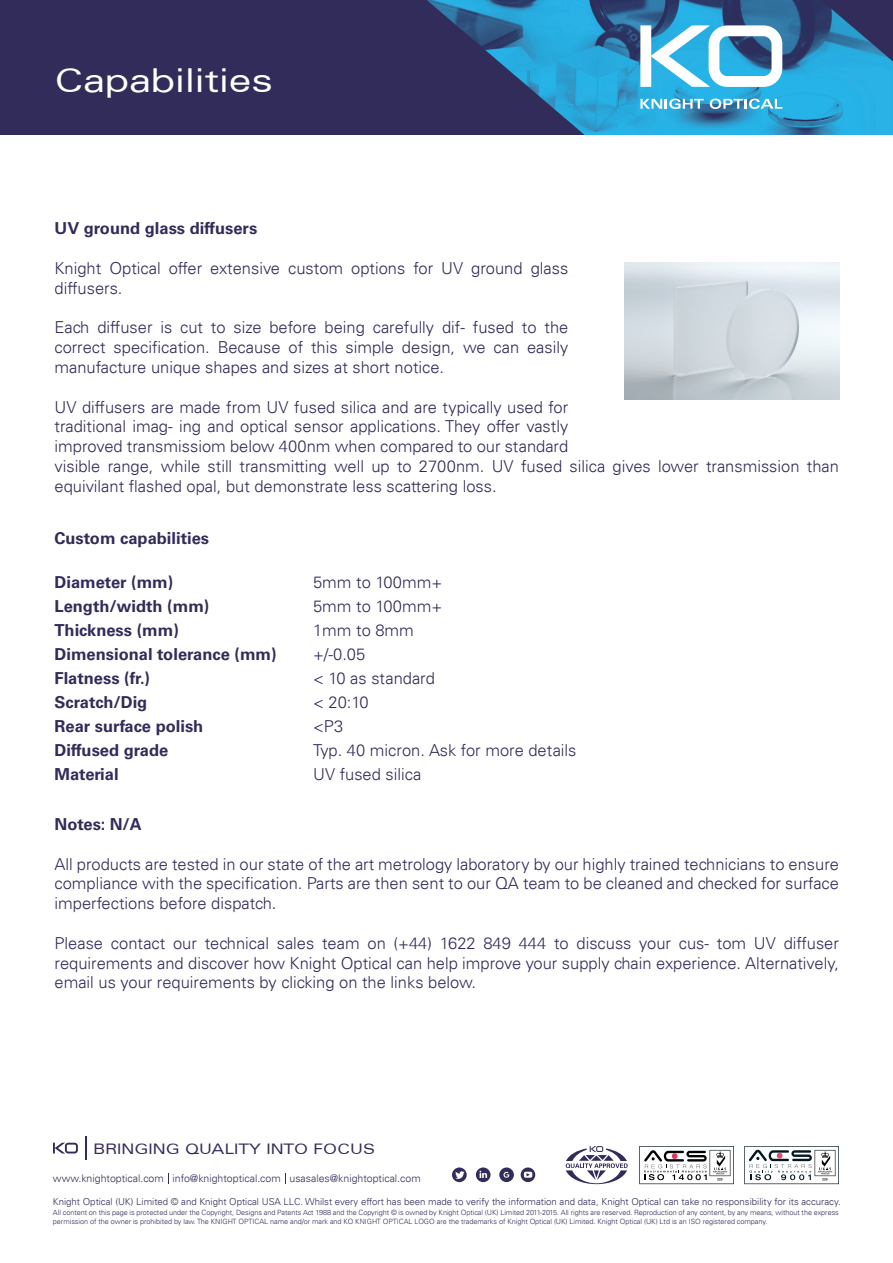
<style>
.page{position:relative;width:893px;height:1263px;background:#fff}
.page>*{position:absolute;margin:0;border:0;box-sizing:border-box;transform-origin:0 0}
.t1{font:expanded 33px "Univers";color:#fff}
.t2{font:300 16.5px/19.8px "Univers";color:#312c59}
.t3{font:700 16.5px/24px "Univers LT Std";color:#312c59}
.t4{font:expanded 14.55px "Univers";color:#312c59}
.t5{font:300 10.5px "Univers";color:#312c59}
.t6{font:300 9.6px "Univers";color:#312c59}
.t7{font:300 7.2px/8.7px "Univers";letter-spacing:-.005em;color:#312c59}
</style>
<div class="page">
<div style="left:0;top:0;width:893px;height:134px;background:#312c59"></div>
<img style="left:427px;top:0;width:466px;height:135px">
<svg style="left:640px;top:99px;width:64px;height:10px"></svg>
<svg style="left:710px;top:99px;width:72px;height:10px"></svg>
<svg style="left:640px;top:25px;width:142px;height:62px;background:#89c5e0"></svg>
<svg style="left:53px;top:1143px;width:25px;height:10px"></svg>
<hr style="left:85px;top:1136px;width:2px;height:24px;background:#312c59">
<svg style="left:452px;top:1167px;width:15px;height:15px"></svg>
<div style="left:476px;top:1167px;width:14px;height:15px;background:#312c59;border-radius:50%"></div>
<svg style="left:455px;top:1171px;width:9px;height:8px"></svg>
<svg style="left:479px;top:1171px;width:8px;height:7px"></svg>
<div style="left:499px;top:1167px;width:15px;height:15px;background:#312c59;border-radius:50%"></div>
<svg style="left:503px;top:1171px;width:7px;height:7px"></svg>
<svg style="left:521px;top:1167px;width:14px;height:15px"></svg>
<svg style="left:524px;top:1172px;width:8px;height:6px"></svg>
<svg style="left:566px;top:1146px;width:62px;height:38px"></svg>
<svg style="left:639px;top:1146px;width:95px;height:38px"></svg>
<svg style="left:744px;top:1146px;width:95px;height:38px"></svg>
<img style="left:624px;top:262px;width:215px;height:138px">
<h1 class="t1" style="left:54px;top:60px;width:220px">Capabilities</h1>
<p class="t3" style="left:55px;top:217px;width:204px">UV ground glass diffusers</p>
<p class="t2" style="left:55px;top:258px;width:515px">Knight Optical offer extensive custom options for UV ground glass diffusers.</p>
<p class="t2" style="left:55px;top:318px;width:515px;text-align:justify">Each diffuser is cut to size before being carefully dif- fused to the correct specification. Because of this simple design, we can easily manufacture unique shapes and sizes at short notice.</p>
<p class="t2" style="left:55px;top:397px;width:786px">UV diffusers are made from UV fused silica and are typically used for<br>traditional imag- ing and optical sensor applications. They offer vastly<br>improved transmissiom below 400nm when compared to our standard<br>visible range, while still transmitting well up to 2700nm. UV fused silica gives lower transmission than equivilant flashed opal, but demonstrate less scattering loss.</p>
<p class="t3" style="left:55px;top:526px;width:156px">Custom capabilities</p>
<p class="t3" style="left:55px;top:570px;width:224px">Diameter (mm)<br>Length/width (mm)<br>Thickness (mm)<br>Dimensional tolerance (mm)<br>Flatness (fr.)<br>Scratch/Dig<br>Rear surface polish<br>Diffused grade<br>Material</p>
<p class="t2" style="left:313px;top:570px;width:265px;line-height:24px">5mm to 100mm+<br>5mm to 100mm+<br>1mm to 8mm<br>+/-0.05<br>&lt; 10 as standard<br>&lt; 20:10<br>&lt;P3<br>Typ. 40 micron. Ask for more details<br>UV fused silica</p>
<p class="t3" style="left:55px;top:812px;width:89px">Notes: N/A</p>
<p class="t2" style="left:55px;top:854px;width:786px;text-align:justify">All products are tested in our state of the art metrology laboratory by our highly trained technicians to ensure compliance with the specification. Parts are then sent to our QA team to be cleaned and checked for surface imperfections before dispatch.</p>
<p class="t2" style="left:55px;top:933px;width:786px;text-align:justify">Please contact our technical sales team on (+44) 1622 849 444 to discuss your cus- tom UV diffuser requirements and discover how Knight Optical can help improve your supply chain experience. Alternatively, email us your requirements by clicking on the links below.</p>
<p class="t4" style="left:94px;top:1140px;width:283px">BRINGING QUALITY INTO FOCUS</p>
<p class="t5" style="left:53px;top:1172px;width:369px">www.knightoptical.com info@knightoptical.com usasales@knightoptical.com</p>
<p class="t6" style="left:53px;top:1196px;width:789px">Knight Optical (UK) Limited © and Knight Optical USA LLC. Whilst every effort has been made to verify the information and data, Knight Optical can take no responsibility for its accuracy.</p>
<p class="t7" style="left:53px;top:1208px;width:787px">All content on this page is protected under the Copyright, Designs and Patents Act 1988 and the Copyright © is owned by Knight Optical (UK) Limited 2011-2015. All rights are reserved. Reproduction of any content, by any means, without the express permission of the owner is prohibited by law. The KNIGHT OPTICAL name and/or mark and KO KNIGHT OPTICAL LOGO are the trademarks of Knight Optical (UK) Limited. Knight Optical (UK) Ltd is an ISO registered company.</p>
</div>
